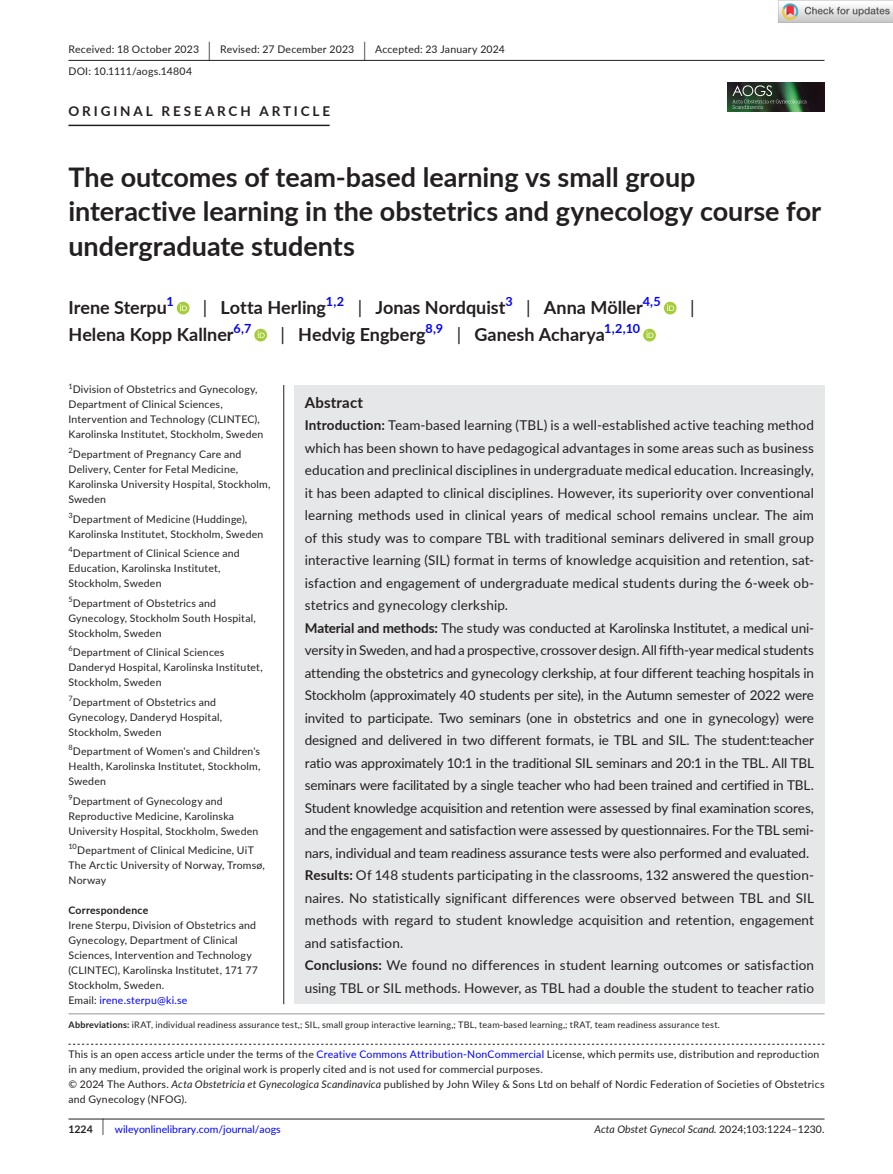
<style>
.page{position:relative;width:893px;height:1174px;background:#fff}
.page>*{position:absolute;margin:0;border:0;box-sizing:border-box;transform-origin:0 0}
.t1{font:700 27px/34.5px "Lato";color:#231f20}
.t2{font:700 18px "Lato";color:#231f20}
.t3{font:18px "Lato";color:#231f20}
.t4{font:700 15px "Lato";letter-spacing:.015em;color:#231f20}
.t5{font:13.5px/22.5px "Lato";letter-spacing:.005em;color:#231f20}
.t6{font:700 13.5px "Lato";letter-spacing:.215em;color:#231f20}
.t7{font:700 12.6px "Lato";color:#00f}
.t8{font:10.5px/15px "Lato";letter-spacing:.02em;color:#231f20}
.t9{font:italic 10.5px "Lato";color:#231f20}
.t10{font:10.5px "Lato";color:#00f}
.t11{font:700 10.5px "Lato";letter-spacing:.02em;color:#231f20}
.t12{font:9px "Lato";letter-spacing:.025em;color:#231f20}
.t13{font:7.35px "Lato";color:#231f20}
.s1{font-size:19.65px}
.s2{font-weight:400}
.s3{color:#00f}
.s4{font-weight:700}
.s5{font-style:italic}
.s6{font-weight:700;color:#231f20}
.s7{font-size:17.4px;color:#231f20}
.s8{font-style:normal}
</style>
<div class="page">
<hr style="left:68px;top:1118px;width:756px;height:1px;background:#231f20">
<img style="left:728px;top:82px;width:96px;height:30px">
<svg style="left:732px;top:85px;width:75px;height:24px;background:#3e5843"></svg>
<hr style="left:68px;top:60px;width:756px;height:1px;background:#231f20">
<hr style="left:68px;top:125px;width:262px;height:1px;background:#231f20">
<div style="left:177px;top:302px;width:12px;height:12px;background:#a5cd39;border-radius:50%"></div>
<svg style="left:180px;top:304px;width:7px;height:7px"></svg>
<div style="left:664px;top:302px;width:13px;height:12px;background:#a5cd39;border-radius:50%"></div>
<svg style="left:667px;top:304px;width:7px;height:7px"></svg>
<svg style="left:254px;top:329px;width:13px;height:12px"></svg>
<svg style="left:258px;top:331px;width:7px;height:7px"></svg>
<svg style="left:643px;top:329px;width:13px;height:12px"></svg>
<svg style="left:646px;top:331px;width:7px;height:7px"></svg>
<svg style="left:68px;top:1043px;width:756px;height:1px"></svg>
<hr style="left:68px;top:1013px;width:756px;height:1px;background:#939598">
<div style="left:294px;top:385px;width:530px;height:618px;background:#e6e7e9"></div>
<hr style="left:283px;top:385px;width:1px;height:619px;background:#231f20">
<img style="left:779px;top:0;width:114px;height:23px">
<p class="t8" style="left:68px;top:38px;width:438px;line-height:21.8px">Received: 18 October 2023 <span class="s1">|</span> Revised: 27 December 2023 <span class="s1">|</span> Accepted: 23 January 2024<br>DOI: 10.1111/aogs.14804</p>
<p class="t6" style="left:68px;top:101px;width:263px">ORIGINAL RESEARCH ARTICLE</p>
<h1 class="t1" style="left:68px;top:159px;width:754px">The outcomes of team-based learning vs small group interactive learning in the obstetrics and gynecology course for undergraduate students</h1>
<h2 class="t2" style="left:68px;top:295px;width:100px">Irene Sterpu</h2>
<p class="t7" style="left:166px;top:292px;width:9px">1</p>
<h2 class="t2" style="left:203px;top:295px;width:125px"><span class="s2">|</span> Lotta Herling</h2>
<p class="t7" style="left:326px;top:292px;width:20px">1,2</p>
<h2 class="t2" style="left:358px;top:295px;width:149px"><span class="s2">|</span> Jonas Nordquist</h2>
<p class="t7" style="left:505px;top:292px;width:9px">3</p>
<h2 class="t2" style="left:526px;top:295px;width:118px"><span class="s2">|</span> Anna Möller</h2>
<p class="t7" style="left:643px;top:292px;width:20px">4,5</p>
<h2 class="t3" style="left:690px;top:295px;width:6px">|</h2>
<h2 class="t2" style="left:68px;top:322px;width:167px">Helena Kopp Kallner</h2>
<p class="t7" style="left:233px;top:319px;width:19px">6,7</p>
<h2 class="t2" style="left:281px;top:322px;width:147px"><span class="s2">|</span> Hedvig Engberg</h2>
<p class="t7" style="left:426px;top:319px;width:19px">8,9</p>
<h2 class="t2" style="left:457px;top:322px;width:150px"><span class="s2">|</span> Ganesh Acharya</h2>
<p class="t7" style="left:604px;top:319px;width:38px">1,2,10</p>
<p class="t13" style="left:68px;top:381px;width:6px">1</p>
<p class="t8" style="left:68px;top:382px;width:196px;text-indent:4px">Division of Obstetrics and Gynecology, Department of Clinical Sciences, Intervention and Technology (CLINTEC), Karolinska Institutet, Stockholm, Sweden</p>
<p class="t8" style="left:68px;top:446px;width:204px"><sup>2</sup>Department of Pregnancy Care and<br>Delivery, Center for Fetal Medicine,<br>Karolinska University Hospital, Stockholm,<br>Sweden</p>
<p class="t8" style="left:68px;top:511px;width:196px"><sup>3</sup>Department of Medicine (Huddinge),<br>Karolinska Institutet, Stockholm, Sweden</p>
<p class="t8" style="left:68px;top:545px;width:173px"><sup>4</sup>Department of Clinical Science and<br>Education, Karolinska Institutet,<br>Stockholm, Sweden</p>
<p class="t8" style="left:68px;top:595px;width:189px"><sup>5</sup>Department of Obstetrics and<br>Gynecology, Stockholm South Hospital,<br>Stockholm, Sweden</p>
<p class="t8" style="left:68px;top:644px;width:196px"><sup>6</sup>Department of Clinical Sciences<br>Danderyd Hospital, Karolinska Institutet,<br>Stockholm, Sweden</p>
<p class="t8" style="left:68px;top:694px;width:155px"><sup>7</sup>Department of Obstetrics and<br>Gynecology, Danderyd Hospital,<br>Stockholm, Sweden</p>
<p class="t8" style="left:68px;top:743px;width:193px;text-align:justify"><sup>8</sup>Department of Women's and Children's Health, Karolinska Institutet, Stockholm, Sweden</p>
<p class="t13" style="left:68px;top:792px;width:6px">9</p>
<p class="t8" style="left:68px;top:793px;width:191px;text-indent:4px">Department of Gynecology and<br>Reproductive Medicine, Karolinska<br>University Hospital, Stockholm, Sweden</p>
<p class="t13" style="left:68px;top:841px;width:10px">10</p>
<p class="t8" style="left:68px;top:842px;width:198px;text-indent:9px">Department of Clinical Medicine, UiT<br>The Arctic University of Norway, Tromsø,<br>Norway</p>
<p class="t11" style="left:68px;top:902px;width:81px">Correspondence</p>
<p class="t8" style="left:68px;top:917px;width:191px">Irene Sterpu, Division of Obstetrics and Gynecology, Department of Clinical Sciences, Intervention and Technology (CLINTEC), Karolinska Institutet, 171 77<br>Stockholm, Sweden.<br>Email: <span class="s3">irene.sterpu@ki.se</span></p>
<p class="t4" style="left:305px;top:391px;width:60px">Abstract</p>
<p class="t5" style="left:305px;top:413px;width:511px"><span class="s4">Introduction:</span> Team-based learning (TBL) is a well-established active teaching method which has been shown to have pedagogical advantages in some areas such as business education and preclinical disciplines in undergraduate medical education. Increasingly, it has been adapted to clinical disciplines. However, its superiority over conventional learning methods used in clinical years of medical school remains unclear. The aim of this study was to compare TBL with traditional seminars delivered in small group interactive learning (SIL) format in terms of knowledge acquisition and retention, sat&shy;isfaction and engagement of undergraduate medical students during the 6-week ob&shy;stetrics and gynecology clerkship.<br><span class="s4">Material and methods:</span> The study was conducted at Karolinska Institutet, a medical uni&shy;versity in Sweden, and had a prospective, crossover design. All fifth-year medical students attending the obstetrics and gynecology clerkship, at four different teaching hospitals in Stockholm (approximately 40 students per site), in the Autumn semester of 2022 were invited to participate. Two seminars (one in obstetrics and one in gynecology) were designed and delivered in two different formats, ie TBL and SIL. The student:teacher ratio was approximately 10:1 in the traditional SIL seminars and 20:1 in the TBL. All TBL seminars were facilitated by a single teacher who had been trained and certified in TBL.<br>Student knowledge acquisition and retention were assessed by final examination scores, and the engagement and satisfaction were assessed by questionnaires. For the TBL semi&shy;nars, individual and team readiness assurance tests were also performed and evaluated.<br><span class="s4">Results:</span> Of 148 students participating in the classrooms, 132 answered the question&shy;naires. No statistically significant differences were observed between TBL and SIL methods with regard to student knowledge acquisition and retention, engagement and satisfaction.<br><span class="s4">Conclusions:</span> We found no differences in student learning outcomes or satisfaction using TBL or SIL methods. However, as TBL had a double the student to teacher ratio</p>
<p class="t12" style="left:68px;top:1018px;width:653px"><span class="s4">Abbreviations:</span> iRAT, individual readiness assurance test,; SIL, small group interactive learning,; TBL, team-based learning,; tRAT, team readiness assurance test.</p>
<p class="t8" style="left:68px;top:1046px;width:758px">This is an open access article under the terms of the <span class="s3">Creative Commons Attribution-NonCommercial</span> License, which permits use, distribution and reproduction in any medium, provided the original work is properly cited and is not used for commercial purposes.<br>© 2024 The Authors. <span class="s5">Acta Obstetricia et Gynecologica Scandinavica</span> published by John Wiley &amp; Sons Ltd on behalf of Nordic Federation of Societies of Obstetrics and Gynecology (NFOG).</p>
<p class="t10" style="left:68px;top:1121px;width:214px"><span class="s6">1224</span> <span class="s7">|</span> wileyonlinelibrary.com/journal/aogs</p>
<p class="t9" style="left:594px;top:1121px;width:232px">Acta Obstet Gynecol Scand. <span class="s8">2024;103:1224–1230.</span></p>
</div>
